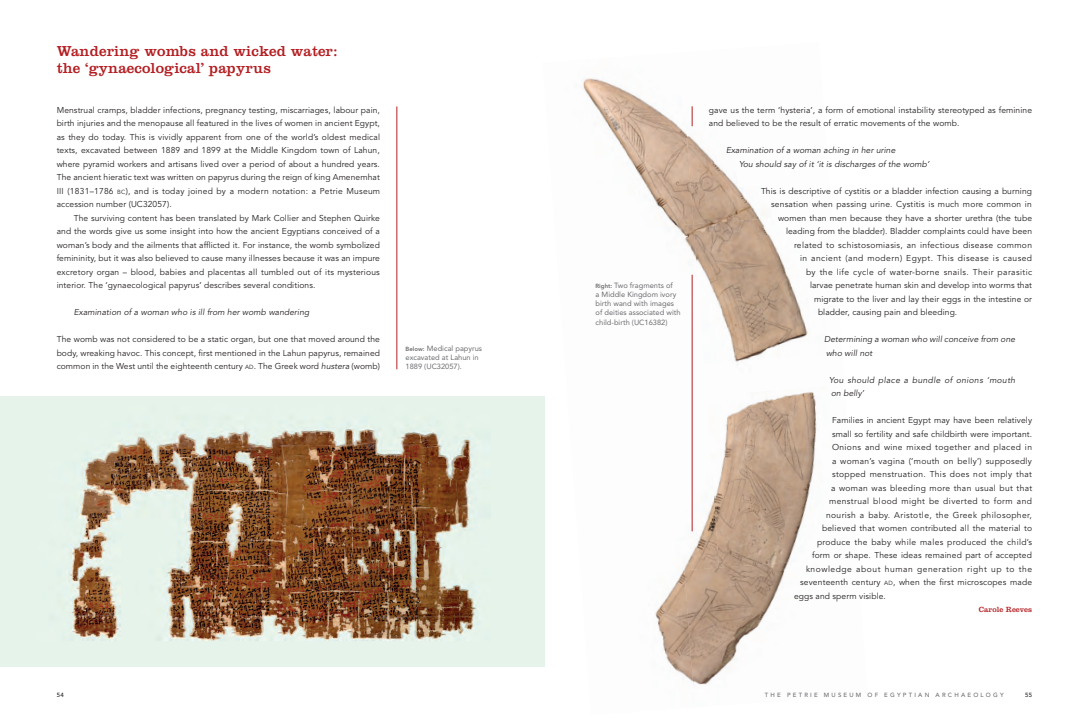
<style>
.page{position:relative;width:1089px;height:723px;background:#fff}
.page>*{position:absolute;margin:0;border:0;box-sizing:border-box;transform-origin:0 0}
.t1{font:15px/17px "Clarendon LT Std";letter-spacing:.01em;color:#b31f23}
.t2{font:8.5px/13.5px "Avenir LT Std";letter-spacing:.015em;color:#231f20;text-align:justify}
.t3{font:italic 8.5px/13.5px "Avenir LT Std";letter-spacing:.01em;color:#231f20}
.t4{font:8.5px "Avenir LT Std";letter-spacing:.045em;color:#231f20}
.t5{font:8.5px "Avenir LT Std";letter-spacing:.04em;color:#231f20}
.t6{font:8.5px "Avenir LT Std";letter-spacing:.035em;color:#231f20}
.t7{font:8.5px "Avenir LT Std";letter-spacing:.05em;color:#231f20}
.t8{font:italic 8.5px/13.5px "Avenir LT Std";letter-spacing:.04em;color:#231f20}
.t9{font:8.5px "Avenir LT Std";letter-spacing:.06em;color:#231f20}
.t10{font:7.8px "Clarendon LT Std";letter-spacing:.01em;color:#b31f23}
.t11{font:7.5px/9px "Avenir LT Std";color:#6c6d70}
.t12{font:500 6px "Avenir LT Std";letter-spacing:.37em;color:#6c6d70}
.t13{font:500 6px "Avenir LT Std";color:#231f20}
.s1{font-size:5.9px}
.s2{font-style:italic}
.s3{font-weight:800;font-size:6px}
</style>
<div class="page">
<img style="left:0;top:396px;width:544px;height:270px">
<img style="left:693px;top:139px;width:72px;height:75px">
<img style="left:693px;top:214px;width:115px;height:151px">
<img style="left:719px;top:392px;width:98px;height:165px">
<img style="left:695px;top:557px;width:96px;height:128px">
<img style="left:583px;top:78px;width:110px;height:146px">
<img style="left:674px;top:224px;width:32px;height:172px">
<img style="left:679px;top:396px;width:40px;height:182px">
<img style="left:655px;top:570px;width:40px;height:113px">
<hr style="left:397px;top:106px;width:1px;height:263px;background:#b31f23">
<hr style="left:692px;top:275px;width:1px;height:256px;background:#b31f23">
<svg style="left:692px;top:106px;width:1px;height:20px"></svg>
<h1 class="t1" style="left:57px;top:42px;width:283px">Wandering wombs and wicked water: the ‘gynaecological’ papyrus</h1>
<p class="t2" style="left:57px;top:103px;width:325px">Menstrual cramps, bladder infections, pregnancy testing, miscarriages, labour pain, birth injuries and the menopause all featured in the lives of women in ancient Egypt, as they do today. This is vividly apparent from one of the world’s oldest medical texts, excavated between 1889 and 1899 at the Middle Kingdom town of Lahun, where pyramid workers and artisans lived over a period of about a hundred years.<br>The ancient hieratic text was written on papyrus during the reign of king Amenemhat III (1831–1786 <span class="s1">BC</span>), and is today joined by a modern notation: a Petrie Museum accession number (UC32057).</p>
<p class="t2" style="left:57px;top:211px;width:325px;text-indent:17px">The surviving content has been translated by Mark Collier and Stephen Quirke and the words give us some insight into how the ancient Egyptians conceived of a woman’s body and the ailments that afflicted it. For instance, the womb symbolized femininity, but it was also believed to cause many illnesses because it was an impure excretory organ – blood, babies and placentas all tumbled out of its mysterious interior. The ‘gynaecological papyrus’ describes several conditions.</p>
<p class="t3" style="left:74px;top:306px;width:237px">Examination of a woman who is ill from her womb wandering</p>
<p class="t2" style="left:57px;top:333px;width:325px">The womb was not considered to be a static organ, but one that moved around the body, wreaking havoc. This concept, first mentioned in the Lahun papyrus, remained common in the West until the eighteenth century <span class="s1">AD</span>. The Greek word <span class="s2">hustera</span> (womb)</p>
<p class="t11" style="left:405px;top:344px;width:78px"><span class="s3">Below:</span> Medical papyrus excavated at Lahun in<br>1889 (UC32057).</p>
<p class="t11" style="left:595px;top:281px;width:87px"><span class="s3">Right:</span> Two fragments of<br>a Middle Kingdom ivory birth wand with images of deities associated with child-birth (UC16382)</p>
<p class="t2" style="left:709px;top:103px;width:324px">gave us the term ‘hysteria’, a form of emotional instability stereotyped as feminine and believed to be the result of erratic movements of the womb.</p>
<p class="t3" style="left:739px;top:144px;width:192px;text-indent:-13px">Examination of a woman aching in her urine<br>You should say of it ‘it is discharges of the womb’</p>
<p class="t2" style="left:761px;top:184px;width:272px">This is descriptive of cystitis or a bladder infection causing a burning</p>
<p class="t2" style="left:771px;top:198px;width:262px">sensation when passing urine. Cystitis is much more common in</p>
<p class="t2" style="left:778px;top:211px;width:255px">women than men because they have a shorter urethra (the tube</p>
<p class="t2" style="left:786px;top:225px;width:247px">leading from the bladder). Bladder complaints could have been</p>
<p class="t6" style="left:794px;top:240px;width:239px">related to schistosomiasis, an infectious disease common</p>
<p class="t7" style="left:800px;top:253px;width:233px">in ancient (and modern) Egypt. This disease is caused</p>
<p class="t4" style="left:806px;top:267px;width:228px">by the life cycle of water-borne snails. Their parasitic</p>
<p class="t2" style="left:810px;top:279px;width:223px">larvae penetrate human skin and develop into worms that</p>
<p class="t2" style="left:814px;top:292px;width:219px">migrate to the liver and lay their eggs in the intestine or</p>
<p class="t2" style="left:818px;top:306px;width:141px">bladder, causing pain and bleeding.</p>
<p class="t3" style="left:824px;top:333px;width:193px">Determining a woman who will conceive from one who will not</p>
<p class="t8" style="left:829px;top:373px;width:188px">You should place a bundle of onions ‘mouth on belly’</p>
<p class="t2" style="left:832px;top:414px;width:202px">Families in ancient Egypt may have been relatively</p>
<p class="t2" style="left:832px;top:427px;width:201px">small so fertility and safe childbirth were important.</p>
<p class="t5" style="left:832px;top:442px;width:201px">Onions and wine mixed together and placed in</p>
<p class="t6" style="left:832px;top:456px;width:201px">a woman’s vagina (‘mouth on belly’) supposedly</p>
<p class="t5" style="left:832px;top:469px;width:201px">stopped menstruation. This does not imply that</p>
<p class="t2" style="left:831px;top:481px;width:203px">a woman was bleeding more than usual but that</p>
<p class="t4" style="left:829px;top:496px;width:204px">menstrual blood might be diverted to form and</p>
<p class="t4" style="left:826px;top:510px;width:207px">nourish a baby. Aristotle, the Greek philosopher,</p>
<p class="t2" style="left:822px;top:522px;width:212px">believed that women contributed all the material to</p>
<p class="t5" style="left:817px;top:537px;width:217px">produce the baby while males produced the child’s</p>
<p class="t2" style="left:812px;top:549px;width:221px">form or shape. These ideas remained part of accepted</p>
<p class="t9" style="left:806px;top:564px;width:227px">knowledge about human generation right up to the</p>
<p class="t2" style="left:800px;top:576px;width:233px">seventeenth century <span class="s1">AD</span>, when the first microscopes made</p>
<p class="t2" style="left:794px;top:589px;width:93px">eggs and sperm visible.</p>
<p class="t10" style="left:978px;top:605px;width:55px">Carole Reeves</p>
<p class="t13" style="left:57px;top:691px;width:8px">54</p>
<p class="t12" style="left:765px;top:691px;width:240px">THE PETRIE MUSEUM OF EGYPTIAN ARCHAEOLOGY</p>
<p class="t13" style="left:1025px;top:691px;width:8px">55</p>
</div>
